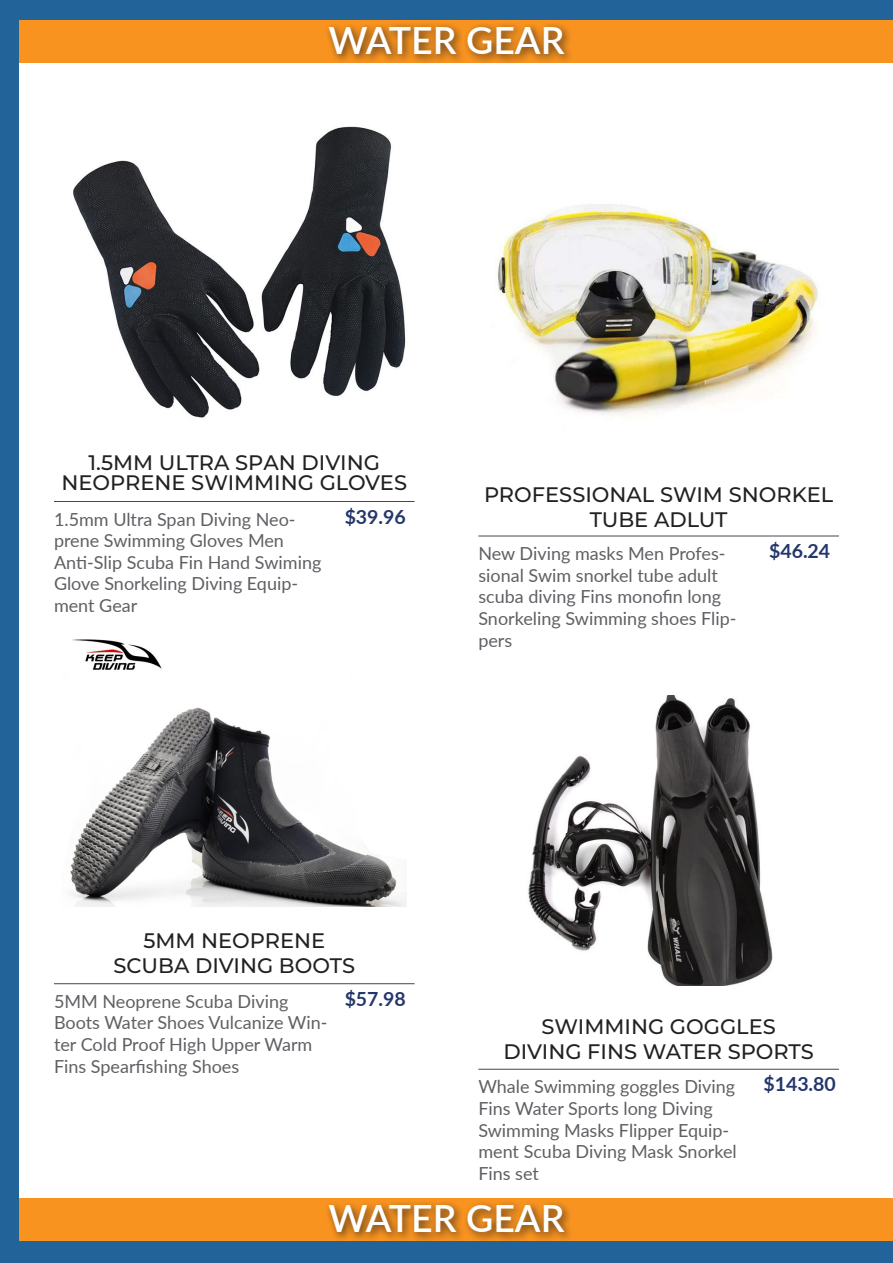
<style>
.page{position:relative;width:893px;height:1263px;background:#226399}
.page>*{position:absolute;margin:0;border:0;box-sizing:border-box;transform-origin:0 0}
.t1{font:600 37.5px "Lato";color:#fff}
.t2{font:500 21px/20.5px "Montserrat";color:#212121;text-align:center}
.t3{font:700 19.5px "Lato";color:#24376c}
.t4{font:18px/21.6px "Lato";color:#605f64}
</style>
<div class="page">
<div style="left:19px;top:20px;width:874px;height:1220px;background:#fff"></div>
<hr style="left:54px;top:501px;width:361px;height:1px;background:#45474c">
<hr style="left:478px;top:536px;width:361px;height:1px;background:#45474c">
<img style="left:73px;top:126px;width:333px;height:292px">
<img style="left:497px;top:204px;width:322px;height:213px">
<hr style="left:54px;top:983px;width:361px;height:1px;background:#45474c">
<hr style="left:478px;top:1069px;width:361px;height:1px;background:#45474c">
<img style="left:70px;top:639px;width:337px;height:268px">
<img style="left:528px;top:695px;width:245px;height:291px">
<div style="left:19px;top:20px;width:874px;height:42px;background:#f8931f"></div>
<div style="left:19px;top:1198px;width:874px;height:42px;background:#f8931f"></div>
<div style="left:325px;top:22px;width:250px;height:43px;background:#231f20;opacity:.75"></div>
<div style="left:325px;top:1200px;width:250px;height:43px;background:#231f20;opacity:.75"></div>
<p class="t1" style="left:328px;top:13px;width:238px">WATER GEAR</p>
<p class="t2" style="left:62px;top:451px;width:347px">1.5MM ULTRA SPAN DIVING<br>NEOPRENE SWIMMING GLOVES</p>
<p class="t2" style="left:484px;top:483px;width:351px">PROFESSIONAL SWIM SNORKEL</p>
<p class="t3" style="left:345px;top:502px;width:63px">$39.96</p>
<p class="t4" style="left:54px;top:507px;width:243px">1.5mm Ultra Span Diving Neo-</p>
<p class="t2" style="left:590px;top:508px;width:139px">TUBE ADLUT</p>
<p class="t4" style="left:54px;top:529px;width:269px">prene Swimming Gloves Men<br>Anti-Slip Scuba Fin Hand Swiming<br>Glove Snorkeling Diving Equip&shy;ment Gear</p>
<p class="t4" style="left:478px;top:542px;width:260px">New Diving masks Men Profes&shy;sional Swim snorkel tube adult scuba diving Fins monofin long<br>Snorkeling Swimming shoes Flip&shy;pers</p>
<p class="t3" style="left:769px;top:537px;width:63px">$46.24</p>
<p class="t2" style="left:143px;top:929px;width:183px">5MM NEOPRENE</p>
<p class="t2" style="left:113px;top:954px;width:243px">SCUBA DIVING BOOTS</p>
<p class="t4" style="left:54px;top:990px;width:275px">5MM Neoprene Scuba Diving<br>Boots Water Shoes Vulcanize Win&shy;ter Cold Proof High Upper Warm<br>Fins Spearfishing Shoes</p>
<p class="t3" style="left:345px;top:984px;width:63px">$57.98</p>
<p class="t2" style="left:541px;top:1015px;width:236px">SWIMMING GOGGLES</p>
<p class="t2" style="left:503px;top:1040px;width:312px">DIVING FINS WATER SPORTS</p>
<p class="t4" style="left:478px;top:1075px;width:260px">Whale Swimming goggles Diving<br>Fins Water Sports long Diving<br>Swimming Masks Flipper Equip&shy;ment Scuba Diving Mask Snorkel<br>Fins set</p>
<p class="t3" style="left:763px;top:1070px;width:74px">$143.80</p>
<p class="t1" style="left:328px;top:1191px;width:238px">WATER GEAR</p>
</div>
